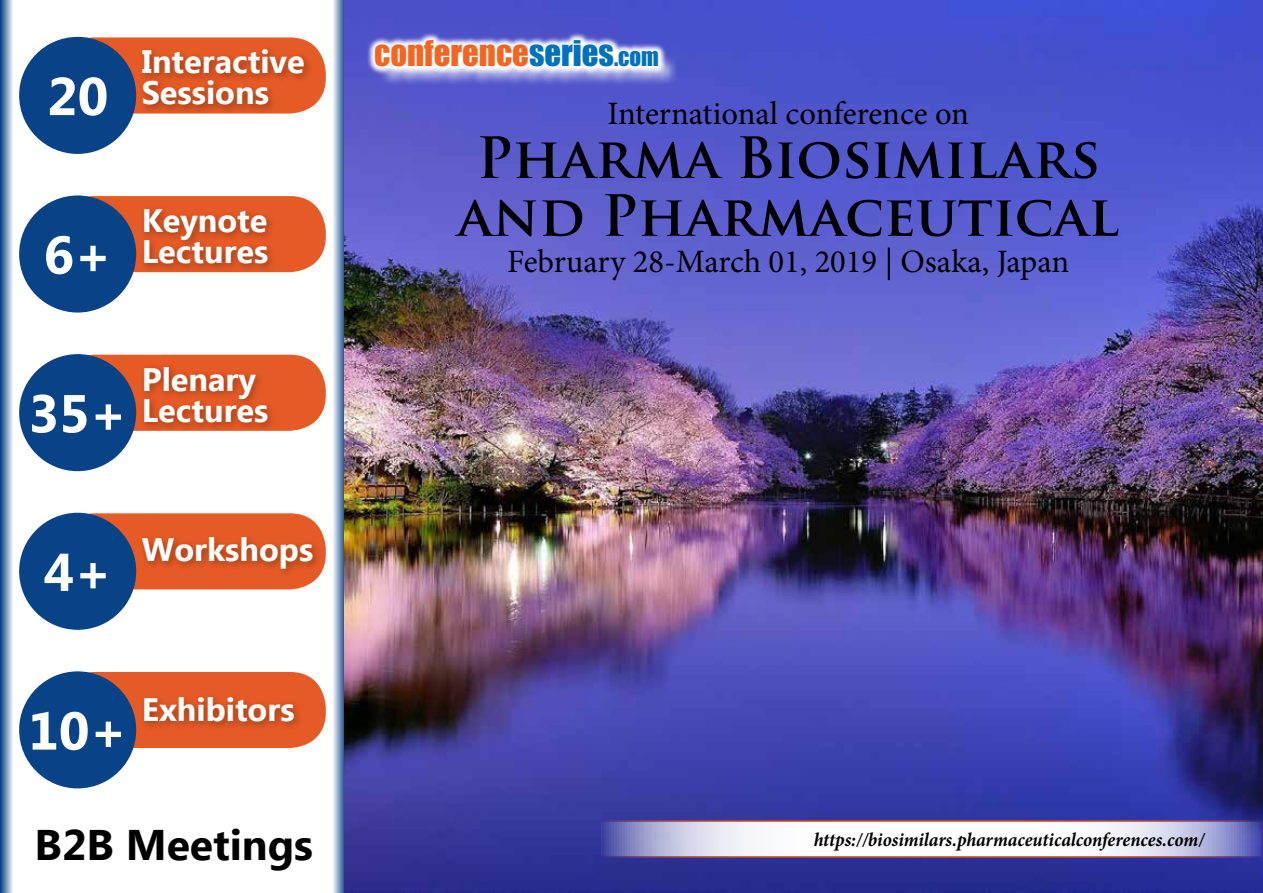
<style>
.page{position:relative;width:1263px;height:893px;background:#fff}
.page>*{position:absolute;margin:0;border:0;box-sizing:border-box;transform-origin:0 0}
.t1{font:700 55.2px/57.9px "Trajan Pro";color:#000;text-align:center}
.t2{font:700 53.25px "Ebrima";color:#fff}
.t3{font:700 42.75px "Ebrima";color:#000}
.t4{font:32.7px "Impact";color:#f26522}
.t5{font:32.55px "Minion Pro";letter-spacing:-.005em;color:#000}
.t6{font:700 32.4px/30.9px "Ebrima";color:#fff}
.t7{font:italic 700 19.5px "Minion Pro";letter-spacing:-.005em;color:#000;scale:.95 1}
.s1{color:#0072bc}
.s2{font-size:22.95px;color:#0072bc}
</style>
<div class="page">
<svg style="left:0;top:0;width:13px;height:893px;background:#7a99be"></svg>
<svg style="left:333px;top:0;width:12px;height:893px;background:#8da8c8"></svg>
<div style="left:58px;top:37px;width:268px;height:77px;background:#e65a25;border-radius:36px"></div>
<div style="left:19px;top:37px;width:117px;height:117px;background:#084388;border-radius:50%"></div>
<div style="left:138px;top:45px;width:176px;height:70px;background:#000;opacity:.3"></div>
<div style="left:58px;top:196px;width:268px;height:76px;background:#e65a25;border-radius:36px"></div>
<div style="left:19px;top:195px;width:117px;height:118px;background:#084388;border-radius:50%"></div>
<div style="left:140px;top:205px;width:137px;height:68px;background:#000;opacity:.3"></div>
<div style="left:58px;top:355px;width:268px;height:76px;background:#e65a25;border-radius:36px"></div>
<div style="left:19px;top:354px;width:117px;height:117px;background:#084388;border-radius:50%"></div>
<div style="left:140px;top:362px;width:137px;height:70px;background:#000;opacity:.3"></div>
<div style="left:58px;top:513px;width:268px;height:76px;background:#e65a25;border-radius:36px"></div>
<div style="left:19px;top:513px;width:117px;height:117px;background:#084388;border-radius:50%"></div>
<div style="left:138px;top:533px;width:184px;height:45px;background:#000;opacity:.3"></div>
<div style="left:58px;top:672px;width:268px;height:76px;background:#e65a25;border-radius:36px"></div>
<div style="left:19px;top:671px;width:117px;height:117px;background:#084388;border-radius:50%"></div>
<div style="left:140px;top:693px;width:164px;height:38px;background:#000;opacity:.3"></div>
<img style="left:345px;top:0;width:918px;height:893px">
<div style="left:378px;top:44px;width:301px;height:43px;background:#fff;opacity:.75"></div>
<svg style="left:366px;top:32px;width:301px;height:44px"></svg>
<svg style="left:597px;top:820px;width:666px;height:38px"></svg>
<h2 class="t2" style="left:47px;top:57px;width:63px">20</h2>
<p class="t6" style="left:142px;top:48px;width:165px">Interactive<br>Sessions</p>
<h2 class="t2" style="left:44px;top:215px;width:70px">6+</h2>
<p class="t6" style="left:142px;top:207px;width:128px">Keynote<br>Lectures</p>
<h2 class="t2" style="left:28px;top:374px;width:100px">35+</h2>
<p class="t6" style="left:142px;top:365px;width:128px">Plenary<br>Lectures</p>
<h2 class="t2" style="left:44px;top:532px;width:70px">4+</h2>
<p class="t6" style="left:142px;top:536px;width:173px">Workshops</p>
<h2 class="t2" style="left:28px;top:691px;width:100px">10+</h2>
<p class="t6" style="left:142px;top:696px;width:154px">Exhibitors</p>
<h3 class="t3" style="left:35px;top:813px;width:280px">B2B Meetings</h3>
<p class="t4" style="left:374px;top:28px;width:286px">CONFERENCE<span class="s1">SERIES</span><span class="s2">.COM</span></p>
<p class="t5" style="left:607px;top:91px;width:363px">International conference on</p>
<h1 class="t1" style="left:458px;top:130px;width:663px">Pharma Biosimilars and Pharmaceutical</h1>
<p class="t5" style="left:507px;top:240px;width:564px">February 28-March 01, 2019 | Osaka, Japan</p>
<p class="t7" style="left:814px;top:826px;width:413px">https://biosimilars.pharmaceuticalconferences.com/</p>
</div>
